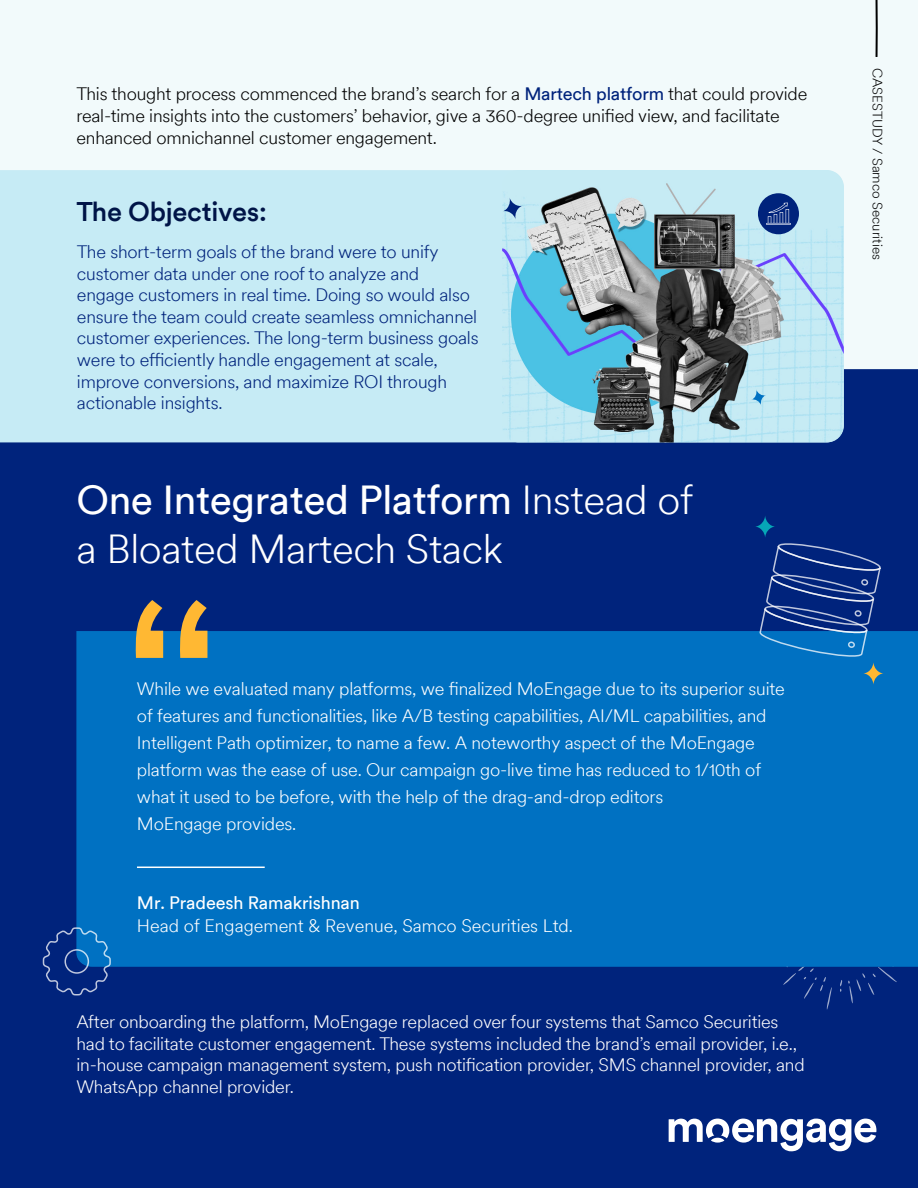
<style>
.page{position:relative;width:918px;height:1188px;background:#fff}
.page>*{position:absolute;margin:0;border:0;box-sizing:border-box;transform-origin:0 0}
.t1{font:300 40.5px/48.6px "Circular XXTT";letter-spacing:-.01em;color:#fff}
.t2{font:500 27px "Circular XXTT";letter-spacing:-.01em;color:#001447}
.t3{font:300 18px/27px "Circular XXTT";letter-spacing:-.01em;color:#fff}
.t4{font:300 18px/21.6px "Circular XXTT";letter-spacing:-.01em;color:#00237c}
.t5{font:300 18px/21.6px "Circular XXTT";letter-spacing:-.01em;color:#000}
.t6{font:18px "Circular XXTT";letter-spacing:-.01em;color:#fff}
.t7{font:300 13.5px "Circular XXTT";color:#000}
.s1{font-weight:400;color:#00237c}
.s2{font-weight:400}
</style>
<div class="page">
<div style="left:0;top:0;width:918px;height:655px;background:#f2fafb"></div>
<div style="left:0;top:369px;width:918px;height:819px;background:#00237c"></div>
<svg style="left:875px;top:0;width:3px;height:57px"></svg>
<svg style="left:669px;top:1119px;width:207px;height:32px"></svg>
<svg style="left:840px;top:980px;width:2px;height:12px"></svg>
<div style="left:754px;top:967px;width:78px;height:43px;background:#00237c"></div>
<div style="left:848px;top:967px;width:70px;height:36px;background:#00237c"></div>
<div style="left:76px;top:631px;width:842px;height:336px;background:#0071c2"></div>
<svg style="left:135px;top:600px;width:72px;height:58px;background:#8c7e5c"></svg>
<hr style="left:137px;top:867px;width:128px;height:1px;background:#fff">
<svg style="left:863px;top:662px;width:21px;height:23px"></svg>
<svg style="left:755px;top:515px;width:126px;height:142px;background:#144292"></svg>
<svg style="left:43px;top:927px;width:68px;height:68px;background:#134898"></svg>
<div style="left:0;top:170px;width:502px;height:272px;background:#c6ebf5"></div>
<img style="left:502px;top:170px;width:342px;height:272px">
<div style="left:758px;top:193px;width:41px;height:41px;background:#00237c;border-radius:50%"></div>
<svg style="left:766px;top:203px;width:25px;height:22px"></svg>
<svg style="left:502px;top:197px;width:21px;height:23px"></svg>
<svg style="left:751px;top:389px;width:15px;height:17px"></svg>
<p class="t5" style="left:76px;top:83px;width:733px">This thought process commenced the brand’s search for a <span class="s1">Martech platform</span> that could provide real-time insights into the customers’ behavior, give a 360-degree unified view, and facilitate enhanced omnichannel customer engagement.</p>
<h2 class="t2" style="left:76px;top:193px;width:192px">The Objectives:</h2>
<p class="t4" style="left:77px;top:240px;width:403px">The short-term goals of the brand were to unify customer data under one roof to analyze and engage customers in real time. Doing so would also ensure the team could create seamless omnichannel customer experiences. The long-term business goals were to efficiently handle engagement at scale, improve conversions, and maximize ROI through actionable insights.</p>
<h1 class="t1" style="left:76px;top:474px;width:618px"><span class="s2">One Integrated Platform</span> Instead of a Bloated Martech Stack</h1>
<p class="t3" style="left:137px;top:675px;width:649px">While we evaluated many platforms, we finalized MoEngage due to its superior suite of features and functionalities, like A/B testing capabilities, AI/ML capabilities, and Intelligent Path optimizer, to name a few. A noteworthy aspect of the MoEngage platform was the ease of use. Our campaign go-live time has reduced to 1/10th of what it used to be before, with the help of the drag-and-drop editors<br>MoEngage provides.</p>
<p class="t6" style="left:137px;top:890px;width:224px">Mr. Pradeesh Ramakrishnan</p>
<p class="t3" style="left:137px;top:911px;width:438px">Head of Engagement &amp; Revenue, Samco Securities Ltd.</p>
<p class="t3" style="left:76px;top:1010px;width:730px;line-height:21.6px">After onboarding the platform, MoEngage replaced over four systems that Samco Securities had to facilitate customer engagement. These systems included the brand’s email provider, i.e., in-house campaign management system, push notification provider, SMS channel provider, and WhatsApp channel provider.</p>
<p class="t7" style="left:886px;top:68px;width:193px;rotate:90deg">CASESTUDY / Samco Securities</p>
</div>
